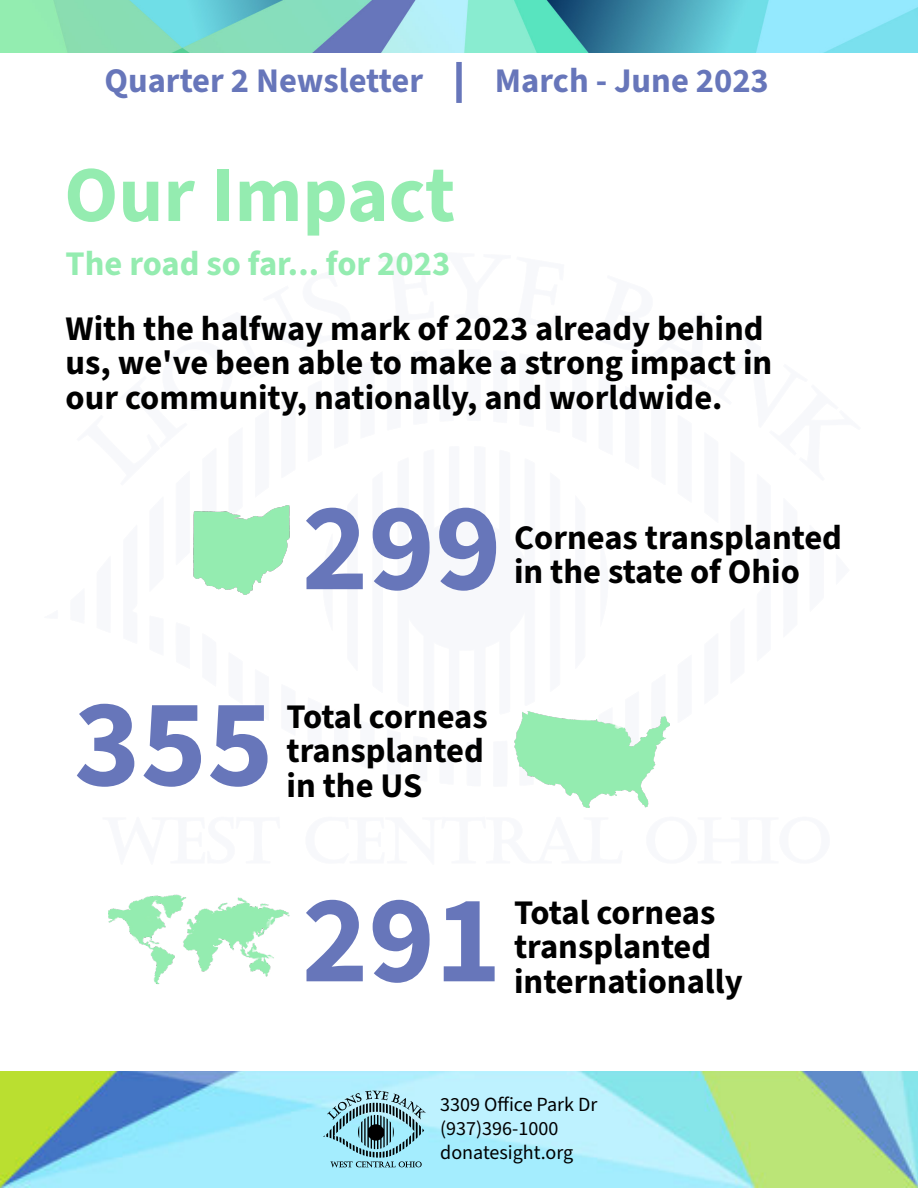
<style>
.page{position:relative;width:918px;height:1188px;background:#fff}
.page>*{position:absolute;margin:0;border:0;box-sizing:border-box;transform-origin:0 0}
.t1{font:700 126px "Source Sans 3";color:#6776ba}
.t2{font:700 79.2px "Source Sans 3";color:#94ecb0}
.t3{font:700 34.5px/34.5px "Source Sans 3";color:#000}
.t4{font:700 34.5px "Source Sans 3";color:#6776ba}
.t5{font:700 34.5px "Source Sans 3";color:#94ecb0}
.t6{font:20.1px/24px "Source Sans 3";color:#000}
</style>
<div class="page">
<img style="left:0;top:0;width:918px;height:53px">
<img style="left:0;top:1071px;width:918px;height:117px">
<img style="left:321px;top:1091px;width:109px;height:78px">
<div style="left:456px;top:62px;width:6px;height:41px;background:#6776ba"></div>
<img style="left:193px;top:505px;width:96px;height:90px">
<img style="left:514px;top:712px;width:156px;height:96px">
<img style="left:108px;top:895px;width:181px;height:89px">
<p class="t4" style="left:104px;top:58px;width:320px">Quarter 2 Newsletter</p>
<p class="t4" style="left:495px;top:58px;width:275px">March - June 2023</p>
<h2 class="t2" style="left:64px;top:143px;width:393px">Our Impact</h2>
<p class="t5" style="left:66px;top:241px;width:386px">The road so far... for 2023</p>
<p class="t3" style="left:66px;top:311px;width:708px">With the halfway mark of 2023 already behind us, we've been able to make a strong impact in our community, nationally, and worldwide.</p>
<h1 class="t1" style="left:302px;top:465px;width:201px">299</h1>
<p class="t3" style="left:514px;top:520px;width:330px">Corneas transplanted in the state of Ohio</p>
<h1 class="t1" style="left:74px;top:661px;width:201px">355</h1>
<p class="t3" style="left:286px;top:699px;width:203px;text-align:justify">Total corneas transplanted in the US</p>
<h1 class="t1" style="left:302px;top:857px;width:201px">291</h1>
<p class="t3" style="left:514px;top:895px;width:230px">Total corneas transplanted internationally</p>
<p class="t6" style="left:440px;top:1092px;width:159px">3309 Office Park Dr (937)396-1000 donatesight.org</p>
</div>
